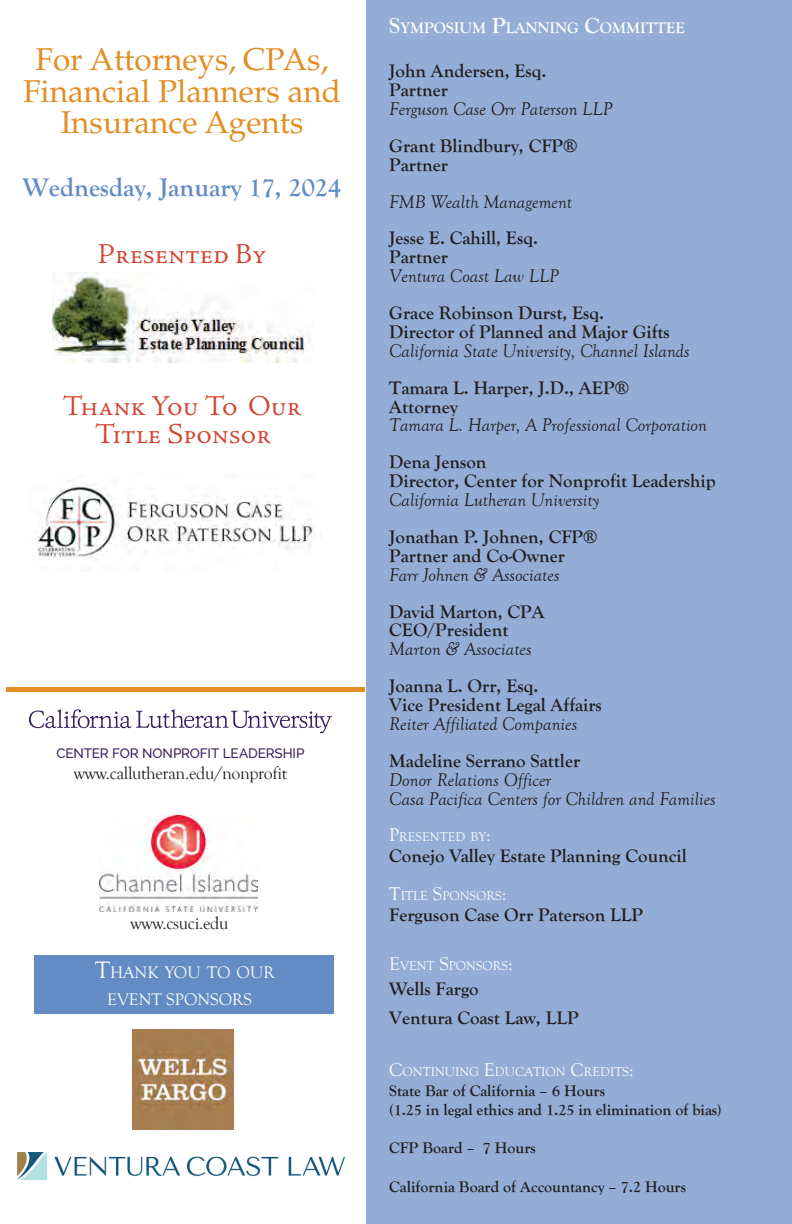
<style>
.page{position:relative;width:792px;height:1224px;background:#fff}
.page>*{position:absolute;margin:0;border:0;box-sizing:border-box;transform-origin:0 0}
.t1{font:31.6px/31.6px "Palatino";color:#e28e25;text-align:center}
.t2{font:30px/28px "Adobe Jenson Regular SC";color:#d44531;text-align:center}
.t3{font:700 26.4px "Goudy Old Style T";color:#638cc4}
.t4{font:700 18.8px/18.8px "Goudy Old Style";color:#231f20}
.t5{font:italic 18.8px/18.8px "Goudy Old Style T";color:#231f20}
.t6{font:700 18.8px/18.8px "Goudy Old Style T";color:#231f20}
.t7{font:17.8px "Goudy Old Style";letter-spacing:-.02em;color:#231f20}
.t8{font:17.2px "Goudy Old Style T";color:#fff}
.t9{font:17.2px "Goudy Old Style";color:#fff}
.t10{font:700 16px/19.2px "Goudy Old Style T";color:#231f20}
.t11{font:700 16px "Goudy Old Style";color:#231f20}
.t12{font:700 15.8px "Goudy Old Style T";color:#fff}
.t13{font:500 13.6px "Raleway";letter-spacing:-.01em;color:#3a215f}
.t14{font:13.2px "Goudy Old Style T";color:#fff}
.s1{font-size:24.6px}
.s2{font-size:22.6px}
.s3{font-family:"Goudy Old Style";font-weight:700;font-style:normal}
.s4{font-family:"Goudy Old Style T";font-weight:400;font-style:italic}
.s5{font-weight:700;font-style:normal}
.s6{font-size:18.8px}
.s7{font-style:inherit}
.s8{font-family:"Goudy Old Style"}
.s9{font-family:"Goudy Old Style T"}
</style>
<div class="page">
<div style="left:366px;top:0;width:426px;height:1224px;background:#94add6"></div>
<div style="left:34px;top:956px;width:300px;height:58px;background:#638cc4"></div>
<img style="left:52px;top:273px;width:259px;height:90px">
<img style="left:100px;top:816px;width:158px;height:96px">
<svg style="left:29px;top:709px;width:303px;height:24px"></svg>
<div style="left:6px;top:687px;width:359px;height:5px;background:#e28e25"></div>
<img style="left:37px;top:480px;width:278px;height:80px">
<img style="left:133px;top:1030px;width:100px;height:100px">
<img style="left:18px;top:1152px;width:327px;height:28px">
<h1 class="t1" style="left:23px;top:44px;width:319px">For Attorneys, CPAs,<br>Financial Planners and<br>Insurance Agents</h1>
<h3 class="t3" style="left:23px;top:172px;width:320px">Wednesday, January 17, 2024</h3>
<h2 class="t2" style="left:98px;top:241px;width:170px">Presented By</h2>
<h2 class="t2" style="left:63px;top:393px;width:240px">Thank You To Our<br>Title Sponsor</h2>
<p class="t13" style="left:56px;top:745px;width:250px">CENTER FOR NONPROFIT LEADERSHIP</p>
<p class="t7" style="left:74px;top:763px;width:215px">www.callutheran.edu/nonprofit</p>
<p class="t7" style="left:131px;top:913px;width:99px">www.csuci.edu</p>
<p class="t8" style="left:95px;top:963px;width:28px"><span class="s1">T</span>HANK</p>
<p class="t8" style="left:165px;top:963px;width:86px">YOU TOOUR</p>
<p class="t9" style="left:107px;top:989px;width:10px">artnering</p>
<p class="t12" style="left:389px;top:19px;width:297px"><span class="s2">S</span>YMPOSIUM <span class="s2">P</span>LANNING <span class="s2">C</span>OMMITTEE</p>
<p class="t5" style="left:389px;top:62px;width:225px"><span class="s3">John Andersen, Esq.<br>Partner<br></span>Ferguson Case Orr Paterson LLP</p>
<p class="t6" style="left:389px;top:136px;width:190px">Grant Blindbury, CFP®<br>Partner</p>
<p class="t5" style="left:389px;top:183px;width:184px;line-height:36.8px">FMB Wealth Management<br><span class="s3">Jesse E. Cahill, Esq.</span></p>
<p class="t5" style="left:389px;top:248px;width:171px"><span class="s3">Partner<br></span>Ventura Coast Law LLP</p>
<p class="t4" style="left:389px;top:304px;width:302px">Grace Robinson Durst, Esq.<br>Director of Planned and Major Gifts<br><span class="s4">California State University, Channel Islands</span></p>
<p class="t5" style="left:389px;top:379px;width:319px"><span class="s5">Tamara L. Harper, J.D., AEP®<br>Attorney<br></span>Tamara L. Harper, A Professional Corporation</p>
<p class="t4" style="left:389px;top:453px;width:328px">Dena Jenson<br>Director, Center for Nonprofit Leadership<br><span class="s4">California Lutheran University</span></p>
<p class="t4" style="left:389px;top:528px;width:210px">Jonathan P. Johnen, CFP®<br>Partner and Co-Owner<br><span class="s4">Farr Johnen &amp; Associates</span></p>
<p class="t5" style="left:389px;top:602px;width:157px"><span class="s3">David Marton, CPA<br></span><span class="s5">CEO/President<br></span>Marton &amp; Associates</p>
<p class="t4" style="left:389px;top:677px;width:214px">Joanna L. Orr, Esq.<br>Vice President Legal Affairs<br><span class="s4">Reiter Affiliated Companies</span></p>
<p class="t5" style="left:389px;top:752px;width:328px"><span class="s5">Madeline Serrano Sattler<br></span>Donor Relations Officer<br>Casa Pacifica Centers for Children and Families</p>
<p class="t14" style="left:389px;top:830px;width:103px"><span class="s6">P</span>RESENTED BY<span class="s6">:</span></p>
<p class="t4" style="left:389px;top:847px;width:299px">Conejo Valley Estate Planning Council</p>
<p class="t14" style="left:389px;top:888px;width:119px"><span class="s6">T</span>ITLE <span class="s6">S</span>PONSORS<span class="s6">:</span></p>
<p class="t4" style="left:389px;top:905px;width:255px">Ferguson Case Orr Paterson LLP</p>
<p class="t14" style="left:389px;top:959px;width:125px"><span class="s6">E</span>VENT <span class="s6">S</span>PONSOR<span class="s7">S</span><span class="s6">:</span></p>
<p class="t6" style="left:389px;top:975px;width:191px;line-height:28.8px"><span class="s8">Wells Fargo<br></span>Ventura Coast Law, LLP</p>
<p class="t14" style="left:389px;top:1064px;width:246px"><span class="s6">C</span>ONTINUING <span class="s6">E</span>DUCATI<span class="s7">O</span>N <span class="s6">C</span>REDITS<span class="s6">:</span></p>
<p class="t10" style="left:389px;top:1081px;width:334px"><span class="s8">State Bar of California –</span> 6 Hours<br>(1.25 in legal ethics and 1.25 in elimination of bias)</p>
<p class="t11" style="left:389px;top:1139px;width:148px">CFP Board – <span class="s9">7</span> Hours</p>
<p class="t11" style="left:389px;top:1177px;width:298px">California Board of Accountancy – <span class="s9">7.2</span> Hours</p>
</div>
